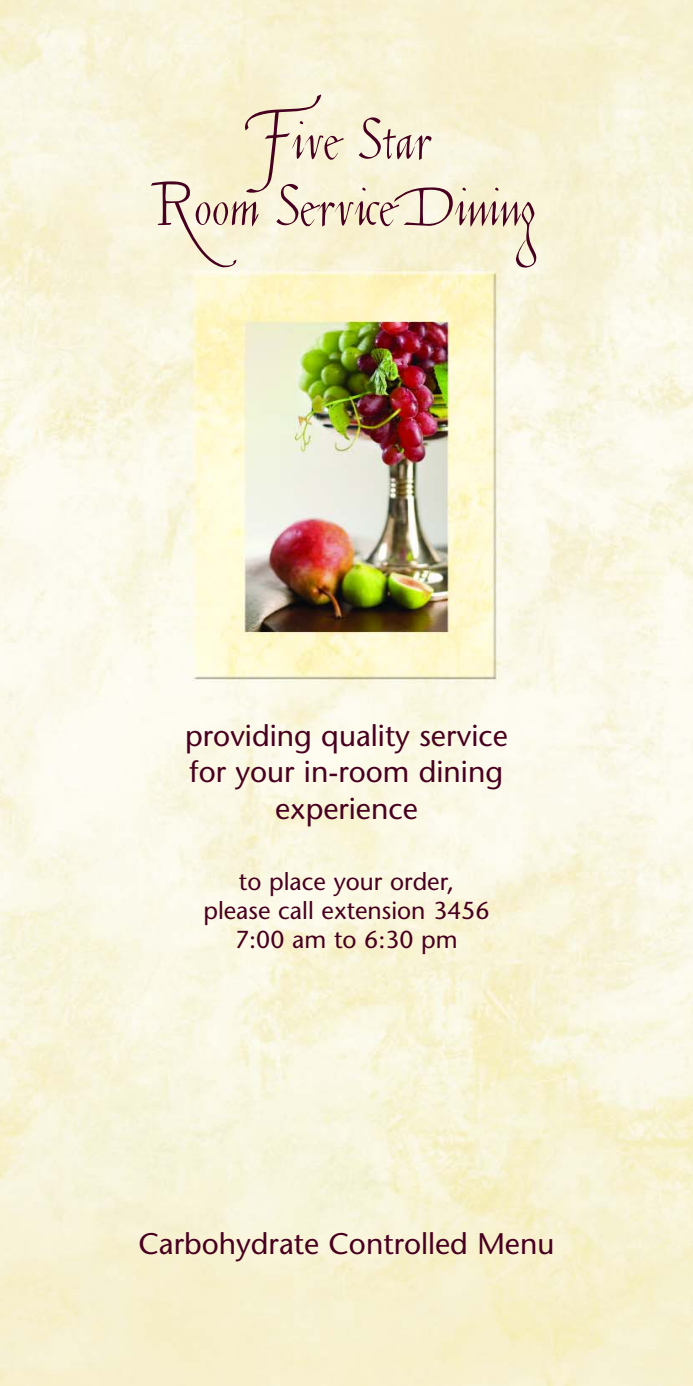
<style>
.page{position:relative;width:693px;height:1386px;background:#fff}
.page>*{position:absolute;margin:0;border:0;box-sizing:border-box;transform-origin:0 0}
.t1{font:91px/66.5px "Tagliente";color:#47001f;text-align:center}
.t2{font:29.75px/36.4px "Stone Sans";color:#47001f;text-align:center}
.t3{font:24.5px/29.4px "Stone Sans";color:#47001f;text-align:center}
</style>
<div class="page">
<img style="left:0;top:0;width:693px;height:1386px">
<h1 class="t1" style="left:156px;top:114px;width:381px">Five Star<br>Room Service Dining</h1>
<p class="t2" style="left:185px;top:721px;width:324px">providing quality service for your in-room dining experience</p>
<p class="t3" style="left:203px;top:869px;width:288px">to place your order, please call extension 3456<br>7:00 am to 6:30 pm</p>
<p class="t2" style="left:139px;top:1228px;width:417px">Carbohydrate Controlled Menu</p>
</div>
